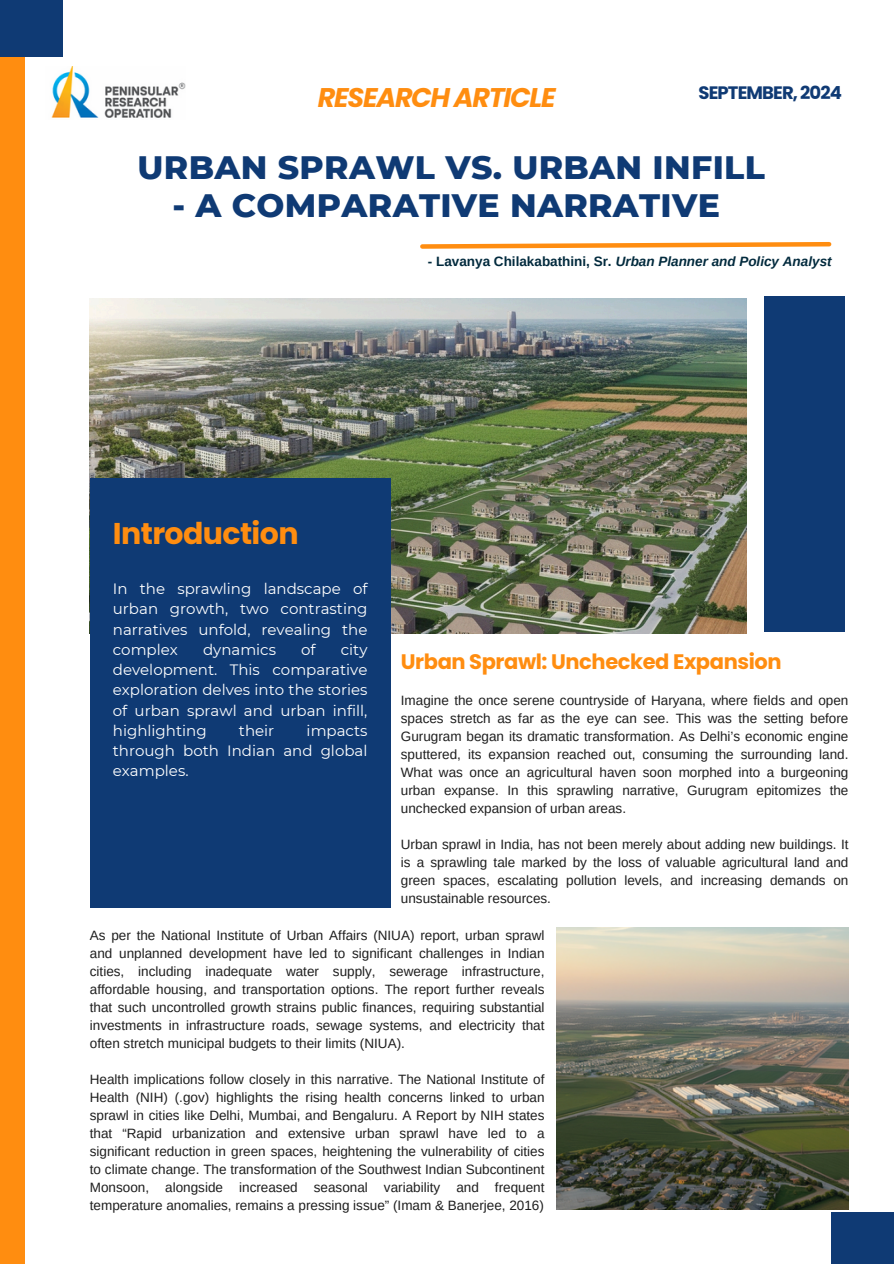
<style>
.page{position:relative;width:894px;height:1264px;background:#fff}
.page>*{position:absolute;margin:0;border:0;box-sizing:border-box;transform-origin:0 0}
.t1{font:800 33px "Montserrat";letter-spacing:.01em;color:#0f3a74}
.t2{font:700 30px "Poppins";letter-spacing:-.02em;color:#ff8d10}
.t3{font:italic 700 27px "Poppins";letter-spacing:-.05em;color:#ff8d10}
.t4{font:700 21px "Poppins";letter-spacing:-.02em;color:#ff8d10}
.t5{font:700 18px "Poppins";letter-spacing:-.05em;color:#0f3a74}
.t6{font:15px/20.2px "Montserrat";color:#fff;text-align:justify}
.t7{font:13.5px/18px "Arimo";color:#1e1e1e;text-align:justify}
.t8{font:italic 700 13.5px "Arimo";color:#022a3d}
.s1{font-style:normal}
</style>
<div class="page">
<div style="left:0;top:0;width:24px;height:1263px;background:#ff8d10"></div>
<svg style="left:420px;top:242px;width:412px;height:7px"></svg>
<img style="left:90px;top:298px;width:656px;height:336px">
<div style="left:90px;top:478px;width:300px;height:429px;background:#0f3a74"></div>
<img style="left:556px;top:927px;width:292px;height:282px">
<div style="left:764px;top:296px;width:80px;height:335px;background:#0f3a74"></div>
<div style="left:0;top:0;width:63px;height:56px;background:#0f3a74"></div>
<div style="left:831px;top:1212px;width:62px;height:51px;background:#0f3a74"></div>
<img style="left:51px;top:67px;width:135px;height:51px">
<p class="t3" style="left:318px;top:78px;width:239px">RESEARCH ARTICLE</p>
<h6 class="t5" style="left:698px;top:80px;width:145px">SEPTEMBER, 2024</h6>
<h1 class="t1" style="left:138px;top:147px;width:628px">URBAN SPRAWL VS. URBAN INFILL</h1>
<h1 class="t1" style="left:172px;top:185px;width:549px">- A COMPARATIVE NARRATIVE</h1>
<p class="t8" style="left:428px;top:254px;width:405px"><span class="s1">- Lavanya Chilakabathini, Sr.</span> Urban Planner and Policy Analyst</p>
<p class="t2" style="left:113px;top:512px;width:187px">Introduction</p>
<h4 class="t6" style="left:113px;top:578px;width:256px">In the sprawling landscape of urban growth, two contrasting narratives unfold, revealing the complex</h4>
<h4 class="t6" style="left:203px;top:639px;width:75px">dynamics</h4>
<h4 class="t6" style="left:301px;top:639px;width:16px">of</h4>
<h4 class="t6" style="left:113px;top:639px;width:256px;text-indent:228px">city development. This comparative exploration delves into the stories of urban sprawl and urban infill, highlighting</h4>
<h4 class="t6" style="left:113px;top:720px;width:256px;text-indent:194px">impacts through both Indian and global examples.</h4>
<h4 class="t6" style="left:239px;top:720px;width:37px">their</h4>
<p class="t4" style="left:401px;top:646px;width:382px">Urban Sprawl: Unchecked Expansion</p>
<p class="t7" style="left:401px;top:691px;width:449px">Imagine the once serene countryside of Haryana, where fields and open spaces stretch as far as the eye can see. This was the setting before Gurugram began its dramatic transformation. As Delhi’s economic engine sputtered, its expansion reached out, consuming the surrounding land.<br>What was once an agricultural haven soon morphed into a burgeoning urban expanse. In this sprawling narrative, Gurugram epitomizes the unchecked expansion of urban areas.</p>
<h2 class="t7" style="left:401px;top:835px;width:449px">Urban sprawl in India, has not been merely about adding new buildings. It is a sprawling tale marked by the loss of valuable agricultural land and green spaces, escalating pollution levels, and increasing demands on unsustainable resources.</h2>
<p class="t7" style="left:90px;top:925px;width:456px">As per the National Institute of Urban Affairs (NIUA) report, urban sprawl and unplanned development have led to significant challenges in Indian cities, including inadequate water supply, sewerage infrastructure, affordable housing, and transportation options. The report further reveals that such uncontrolled growth strains public finances, requiring substantial investments in infrastructure roads, sewage systems, and electricity that often stretch municipal budgets to their limits (NIUA).</p>
<p class="t7" style="left:90px;top:1069px;width:456px">Health implications follow closely in this narrative. The National Institute of Health (NIH) (.gov) highlights the rising health concerns linked to urban sprawl in cities like Delhi, Mumbai, and Bengaluru. A Report by NIH states that “Rapid urbanization and extensive urban sprawl have led to a significant reduction in green spaces, heightening the vulnerability of cities to climate change. The transformation of the Southwest Indian Subcontinent Monsoon, alongside increased seasonal variability and frequent temperature anomalies, remains a pressing issue” (Imam &amp; Banerjee, 2016)</p>
</div>
